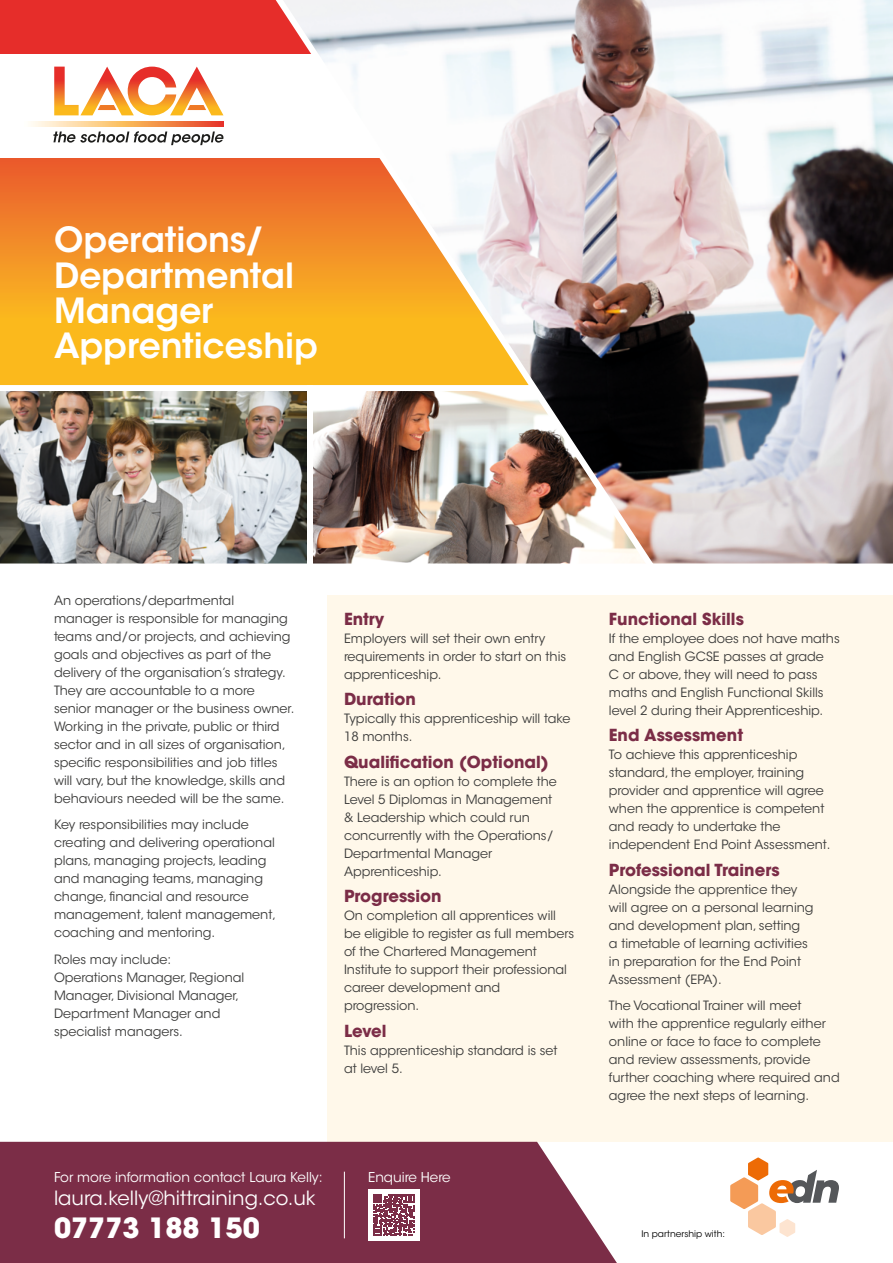
<style>
.page{position:relative;width:893px;height:1263px;background:#fff}
.page>*{position:absolute;margin:0;border:0;box-sizing:border-box;transform-origin:0 0}
.t1{font:600 34.5px/35.4px "ITC Avant Garde Std";color:#fff}
.t2{font:700 27.75px "ITC Avant Garde Std";color:#fff}
.t3{font:19.5px "ITC Avant Garde Std";color:#fff}
.t4{font:700 16.5px "ITC Avant Garde Std";color:#7b2d47}
.t5{font:13.5px "ITC Avant Garde Std";color:#fff}
.t6{font:12.75px/18px "ITC Avant Garde Std";color:#3c3c3b}
.t7{font:9px "ITC Avant Garde Std";color:#000}
</style>
<div class="page">
<svg style="left:0;top:0;width:263px;height:385px;background:#f18225"></svg>
<div style="left:0;top:54px;width:416px;height:104px;background:#fff"></div>
<img style="left:0;top:391px;width:263px;height:173px">
<img style="left:263px;top:0;width:630px;height:564px">
<div style="left:327px;top:595px;width:566px;height:547px;background:#fff8ea"></div>
<svg style="left:0;top:1142px;width:617px;height:121px;background:#843b53"></svg>
<svg style="left:31px;top:122px;width:192px;height:5px"></svg>
<svg style="left:53px;top:131px;width:171px;height:14px"></svg>
<svg style="left:54px;top:67px;width:169px;height:48px"></svg>
<svg style="left:730px;top:1157px;width:109px;height:80px"></svg>
<hr style="left:344px;top:1172px;width:1px;height:66px;background:#fff">
<div style="left:368px;top:1189px;width:51px;height:51px;background:#fff"></div>
<svg style="left:373px;top:1194px;width:41px;height:41px"></svg>
<h1 class="t1" style="left:54px;top:222px;width:265px">Operations/<br>Departmental<br>Manager<br>Apprenticeship</h1>
<p class="t6" style="left:54px;top:591px;width:242px">An operations/departmental manager is responsible for managing teams and/or projects, and achieving goals and objectives as part of the delivery of the organisation’s strategy.<br>They are accountable to a more senior manager or the business owner.<br>Working in the private, public or third sector and in all sizes of organisation, specific responsibilities and job titles will vary, but the knowledge, skills and behaviours needed will be the same.</p>
<p class="t6" style="left:54px;top:816px;width:224px">Key responsibilities may include creating and delivering operational plans, managing projects, leading and managing teams, managing change, financial and resource management, talent management, coaching and mentoring.</p>
<p class="t6" style="left:54px;top:950px;width:192px">Roles may include:<br>Operations Manager, Regional<br>Manager, Divisional Manager,<br>Department Manager and specialist managers.</p>
<p class="t4" style="left:344px;top:608px;width:42px">Entry</p>
<p class="t6" style="left:344px;top:629px;width:224px">Employers will set their own entry requirements in order to start on this apprenticeship.</p>
<p class="t4" style="left:344px;top:688px;width:73px">Duration</p>
<p class="t6" style="left:344px;top:710px;width:228px">Typically this apprenticeship will take<br>18 months.</p>
<p class="t4" style="left:344px;top:751px;width:206px">Qualification (Optional)</p>
<p class="t6" style="left:344px;top:772px;width:214px">There is an option to complete the<br>Level 5 Diplomas in Management &amp; Leadership which could run concurrently with the Operations/<br>Departmental Manager<br>Apprenticeship.</p>
<p class="t4" style="left:344px;top:885px;width:99px">Progression</p>
<p class="t6" style="left:344px;top:907px;width:232px">On completion all apprentices will be eligible to register as full members of the Chartered Management<br>Institute to support their professional career development and progression.</p>
<p class="t4" style="left:344px;top:1020px;width:44px">Level</p>
<p class="t6" style="left:344px;top:1041px;width:215px">This apprenticeship standard is set at level 5.</p>
<p class="t5" style="left:54px;top:1168px;width:270px">For more information contact Laura Kelly:</p>
<h3 class="t3" style="left:54px;top:1186px;width:263px">laura.kelly@hittraining.co.uk</h3>
<h2 class="t2" style="left:54px;top:1210px;width:207px">07773 188 150</h2>
<p class="t5" style="left:368px;top:1168px;width:84px">Enquire Here</p>
<p class="t4" style="left:609px;top:608px;width:136px">Functional Skills</p>
<p class="t6" style="left:609px;top:629px;width:232px">If the employee does not have maths and English GCSE passes at grade<br>C or above, they will need to pass maths and English Functional Skills level 2 during their Apprenticeship.</p>
<p class="t4" style="left:609px;top:724px;width:136px">End Assessment</p>
<p class="t6" style="left:609px;top:746px;width:223px">To achieve this apprenticeship standard, the employer, training provider and apprentice will agree when the apprentice is competent and ready to undertake the independent End Point Assessment.</p>
<p class="t4" style="left:609px;top:859px;width:172px">Professional Trainers</p>
<p class="t6" style="left:609px;top:880px;width:206px">Alongside the apprentice they will agree on a personal learning and development plan, setting<br>a timetable of learning activities in preparation for the End Point<br>Assessment (EPA).</p>
<p class="t6" style="left:609px;top:997px;width:232px">The Vocational Trainer will meet<br>with the apprentice regularly either online or face to face to complete and review assessments, provide further coaching where required and agree the next steps of learning.</p>
<p class="t7" style="left:641px;top:1228px;width:85px">In partnership with:</p>
</div>
